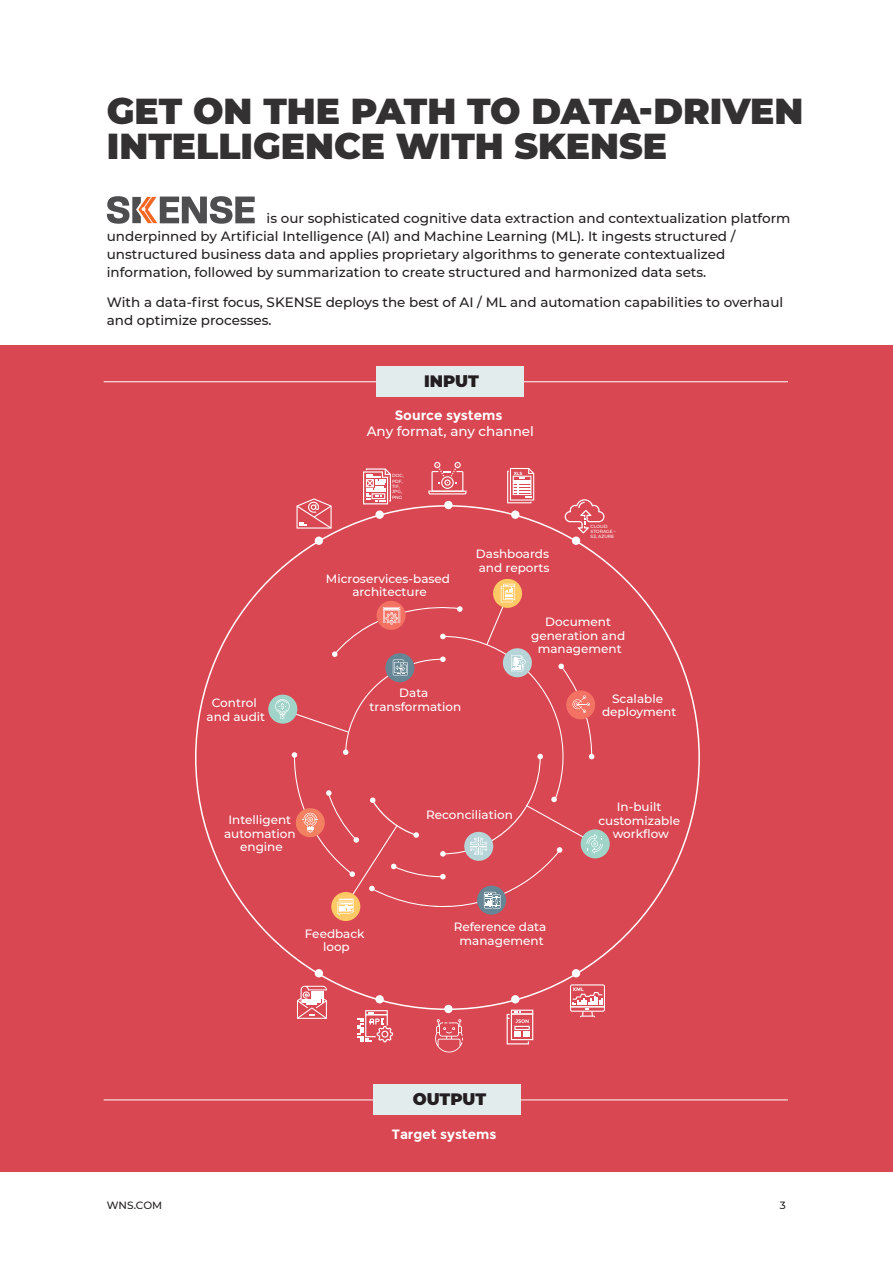
<style>
.page{position:relative;width:893px;height:1263px;background:#fff}
.page>*{position:absolute;margin:0;border:0;box-sizing:border-box;transform-origin:0 0}
.t1{font:900 36px/35.7px "Montserrat";color:#333132}
.t2{font:900 16.5px "Montserrat";letter-spacing:-.005em;color:#231f20}
.t3{font:500 13.5px/18px "Montserrat";color:#231f20}
.t4{font:700 13.5px "Montserrat";letter-spacing:-.005em;color:#fff}
.t5{font:500 13.5px "Montserrat";color:#fff}
.t6{font:500 12px/13.5px "Montserrat";color:#fff;text-align:center}
.t7{font:500 10.5px "Montserrat";letter-spacing:-.01em;color:#231f20}
.t8{font:500 4.5px/5.4px "Montserrat";color:#fff}
.t9{font:700 4.5px "Montserrat";color:#fff}
</style>
<div class="page">
<div style="left:1px;top:346px;width:892px;height:826px;background:#d94752"></div>
<svg style="left:107px;top:196px;width:148px;height:28px"></svg>
<div style="left:331px;top:892px;width:29px;height:29px;background:#ffc965;border-radius:50%"></div>
<div style="left:268px;top:695px;width:29px;height:29px;background:#a0d4c9;border-radius:50%"></div>
<div style="left:581px;top:829px;width:29px;height:29px;background:#a0d4c9;border-radius:50%"></div>
<svg style="left:296px;top:498px;width:36px;height:31px"></svg>
<svg style="left:363px;top:468px;width:28px;height:36px"></svg>
<svg style="left:428px;top:462px;width:39px;height:32px"></svg>
<svg style="left:297px;top:986px;width:30px;height:33px"></svg>
<svg style="left:565px;top:499px;width:39px;height:34px"></svg>
<svg style="left:507px;top:468px;width:27px;height:35px"></svg>
<div style="left:444px;top:501px;width:9px;height:8px;background:#fff;border-radius:50%"></div>
<div style="left:511px;top:510px;width:8px;height:9px;background:#fff;border-radius:50%"></div>
<div style="left:572px;top:536px;width:8px;height:9px;background:#fff;border-radius:50%"></div>
<div style="left:375px;top:510px;width:9px;height:9px;background:#fff;border-radius:50%"></div>
<div style="left:315px;top:536px;width:8px;height:9px;background:#fff;border-radius:50%"></div>
<div style="left:444px;top:1005px;width:9px;height:8px;background:#fff;border-radius:50%"></div>
<div style="left:511px;top:995px;width:8px;height:8px;background:#fff;border-radius:50%"></div>
<div style="left:572px;top:969px;width:8px;height:8px;background:#fff;border-radius:50%"></div>
<div style="left:375px;top:995px;width:9px;height:8px;background:#fff;border-radius:50%"></div>
<div style="left:315px;top:969px;width:8px;height:8px;background:#fff;border-radius:50%"></div>
<svg style="left:357px;top:1010px;width:36px;height:32px"></svg>
<svg style="left:435px;top:1019px;width:28px;height:33px"></svg>
<svg style="left:507px;top:1010px;width:26px;height:34px"></svg>
<svg style="left:570px;top:984px;width:35px;height:33px"></svg>
<svg style="left:275px;top:578px;width:328px;height:337px"></svg>
<div style="left:377px;top:367px;width:147px;height:30px;background:#e3eced"></div>
<div style="left:374px;top:1085px;width:147px;height:30px;background:#e3eced"></div>
<h1 class="t1" style="left:107px;top:91px;width:698px">GET ON THE PATH TO DATA-DRIVEN<br>INTELLIGENCE WITH SKENSE</h1>
<p class="t3" style="left:107px;top:209px;width:685px;text-indent:160px">is our sophisticated cognitive data extraction and contextualization platform underpinned by Artificial Intelligence (AI) and Machine Learning (ML). It ingests structured / unstructured business data and applies proprietary algorithms to generate contextualized information, followed by summarization to create structured and harmonized data sets.</p>
<p class="t3" style="left:107px;top:293px;width:678px">With a data-first focus, SKENSE deploys the best of AI / ML and automation capabilities to overhaul and optimize processes.</p>
<p class="t2" style="left:424px;top:368px;width:56px">INPUT</p>
<p class="t4" style="left:395px;top:407px;width:109px">Source systems</p>
<p class="t5" style="left:367px;top:422px;width:169px">Any format, any channel</p>
<p class="t8" style="left:392px;top:473px;width:13px">DOC,<br>PDF,<br>TIF,<br>JPG,<br>PNG</p>
<p class="t6" style="left:326px;top:571px;width:126px">Microservices-based architecture</p>
<p class="t6" style="left:399px;top:686px;width:31px">Data</p>
<p class="t6" style="left:212px;top:696px;width:46px">Control</p>
<p class="t6" style="left:370px;top:699px;width:93px">transformation</p>
<p class="t6" style="left:207px;top:709px;width:60px">and audit</p>
<p class="t9" style="left:514px;top:470px;width:10px">XLS</p>
<p class="t6" style="left:476px;top:547px;width:75px;text-align:left">Dashboards and reports</p>
<p class="t8" style="left:591px;top:523px;width:27px">CLOUD<br>STORAGE –<br>S3, AZURE</p>
<p class="t6" style="left:531px;top:615px;width:96px">Document generation and management</p>
<p class="t6" style="left:602px;top:691px;width:76px">Scalable deployment</p>
<p class="t6" style="left:224px;top:813px;width:73px">Intelligent automation engine</p>
<p class="t6" style="left:305px;top:926px;width:61px">Feedback loop</p>
<p class="t6" style="left:426px;top:807px;width:88px">Reconciliation</p>
<p class="t6" style="left:454px;top:920px;width:94px">Reference data management</p>
<p class="t6" style="left:598px;top:800px;width:83px">In-built customizable workflow</p>
<p class="t2" style="left:413px;top:1086px;width:75px">OUTPUT</p>
<p class="t4" style="left:392px;top:1126px;width:106px">Target systems</p>
<p class="t7" style="left:107px;top:1198px;width:57px">WNS.COM</p>
<p class="t7" style="left:780px;top:1198px;width:8px">3</p>
</div>
